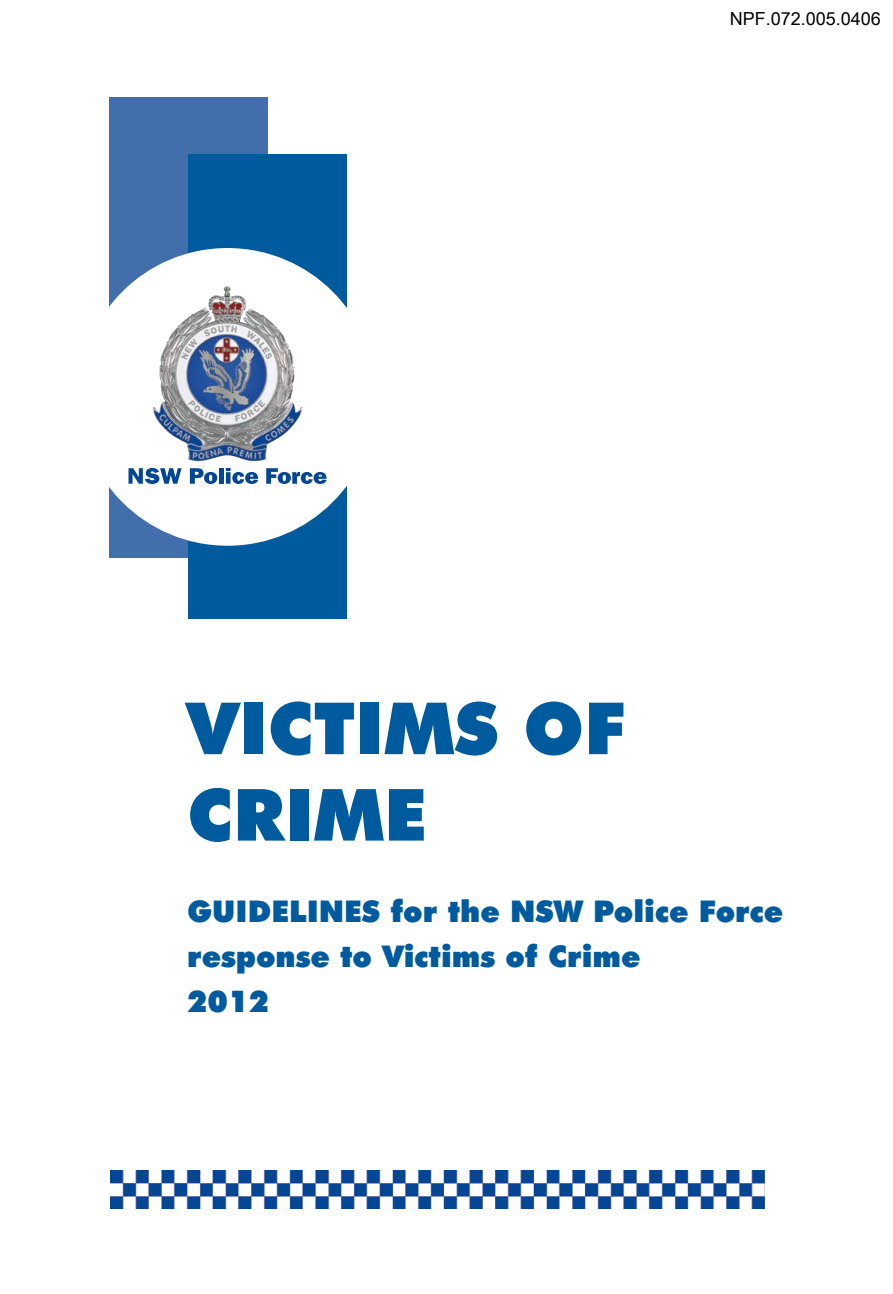
<style>
.page{position:relative;width:893px;height:1294px;background:#fff}
.page>*{position:absolute;margin:0;border:0;box-sizing:border-box;transform-origin:0 0}
.Heading{font:900 72px/86.4px "Futura";color:#005b9e}
.Heading-2{font:900 30px/45px "Futura BT";color:#005b9e}
.t1{font:18px "Arial Unicode MS";color:#000}
</style>
<div class="page">
<div style="left:109px;top:97px;width:159px;height:461px;background:#426fab"></div>
<div style="left:189px;top:154px;width:158px;height:465px;background:#005b9e"></div>
<div style="left:79px;top:248px;width:297px;height:298px;background:#fff;border-radius:50%"></div>
<svg style="left:190px;top:468px;width:27px;height:16px"></svg>
<div style="left:219px;top:468px;width:5px;height:16px;background:#034694"></div>
<svg style="left:226px;top:468px;width:32px;height:16px"></svg>
<svg style="left:266px;top:468px;width:61px;height:16px"></svg>
<svg style="left:128px;top:468px;width:54px;height:16px"></svg>
<img style="left:153px;top:286px;width:149px;height:175px">
<img style="left:111px;top:1171px;width:654px;height:38px">
<p class="t1" style="left:730px;top:12px;width:153px">NPF.072.005.0406</p>
<h1 class="Heading" style="left:187px;top:685px;width:439px">VICTIMS OF<br>CRIME</h1>
<h1 class="Heading-2" style="left:187px;top:888px;width:597px">GUIDELINES for the NSW Police Force response to Victims of Crime</h1>
<h1 class="Heading-2" style="left:187px;top:978px;width:84px">2012</h1>
</div>
